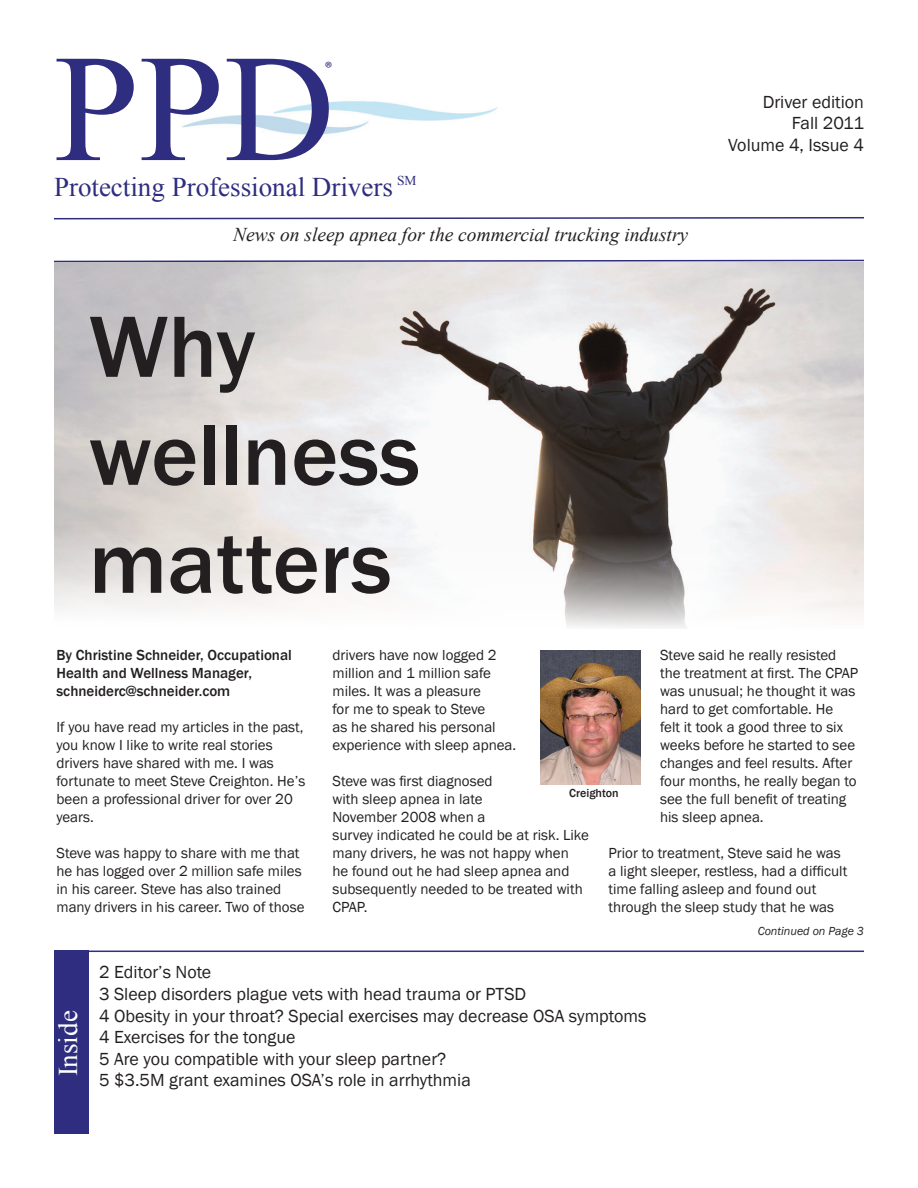
<style>
.page{position:relative;width:918px;height:1188px;background:#fff}
.page>*{position:absolute;margin:0;border:0;box-sizing:border-box;transform-origin:0 0}
.t1{font:153px "Times New Roman";color:#2e2d7f}
.t2{font:500 90px/108px "Franklin Gothic";color:#231f20}
.t3{font:27px "Times New Roman";color:#2e2d7f}
.t4{font:27px "Times New Roman";color:#fff}
.t5{font:italic 19.5px "Times New Roman";color:#231f20}
.t6{font:18px/21.6px "Franklin Gothic";color:#231f20;text-align:right}
.t7{font:18px "Myriad Pro";color:#2e2d7f}
.t8{font:15px/18px "Franklin Gothic";color:#231f20}
.t9{font:500 15px/18px "Franklin Gothic";color:#231f20}
.t10{font:italic 12px "Franklin Gothic";color:#231f20}
.t11{font:500 12px "Franklin Gothic";color:#231f20}
</style>
<div class="page">
<img style="left:182px;top:101px;width:316px;height:34px">
<svg style="left:54px;top:217px;width:810px;height:3px"></svg>
<div style="left:54px;top:950px;width:35px;height:184px;background:#2e2d7f"></div>
<hr style="left:54px;top:951px;width:810px;height:1px;background:#2e2d7f">
<svg style="left:54px;top:259px;width:810px;height:4px"></svg>
<img style="left:541px;top:650px;width:100px;height:134px">
<img style="left:55px;top:262px;width:809px;height:366px">
<h1 class="t1" style="left:54px;top:6px;width:282px">PPD</h1>
<p class="t7" style="left:325px;top:57px;width:9px">®</p>
<h3 class="t3" style="left:54px;top:169px;width:364px">Protecting Professional Drivers <sup>SM</sup></h3>
<h3 class="t5" style="left:233px;top:221px;width:457px">News on sleep apnea for the commercial trucking industry</h3>
<h2 class="t2" style="left:89px;top:294px;width:333px">Why wellness matters</h2>
<p class="t6" style="left:728px;top:91px;width:137px">Driver edition<br>Fall 2011<br>Volume 4, Issue 4</p>
<p class="t9" style="left:56px;top:646px;width:237px">By Christine Schneider, Occupational<br>Health and Wellness Manager, schneiderc@schneider.com</p>
<p class="t8" style="left:56px;top:718px;width:250px">If you have read my articles in the past, you know I like to write real stories drivers have shared with me. I was fortunate to meet Steve Creighton. He’s been a professional driver for over 20 years.</p>
<p class="t8" style="left:56px;top:844px;width:250px">Steve was happy to share with me that he has logged over 2 million safe miles in his career. Steve has also trained many drivers in his career. Two of those</p>
<p class="t8" style="left:332px;top:646px;width:185px">drivers have now logged 2 million and 1 million safe miles. It was a pleasure<br>for me to speak to Steve<br>as he shared his personal experience with sleep apnea.</p>
<p class="t8" style="left:332px;top:772px;width:258px">Steve was first diagnosed<br>with sleep apnea in late<br>November 2008 when a<br>survey indicated he could be at risk. Like many drivers, he was not happy when<br>he found out he had sleep apnea and subsequently needed to be treated with<br>CPAP.</p>
<p class="t8" style="left:660px;top:646px;width:200px">Steve said he really resisted the treatment at first. The CPAP was unusual; he thought it was hard to get comfortable. He<br>felt it took a good three to six weeks before he started to see changes and feel results. After four months, he really began to see the full benefit of treating his sleep apnea.</p>
<p class="t8" style="left:608px;top:844px;width:240px">Prior to treatment, Steve said he was a light sleeper, restless, had a difficult time falling asleep and found out through the sleep study that he was</p>
<p class="t11" style="left:569px;top:786px;width:51px">Creighton</p>
<p class="t10" style="left:758px;top:924px;width:108px">Continued on Page 3</p>
<h3 class="t4" style="left:50px;top:1076px;width:67px;rotate:-90deg">Inside</h3>
<p class="t6" style="left:99px;top:962px;width:549px;text-align:left">2 Editor’s Note<br>3 Sleep disorders plague vets with head trauma or PTSD<br>4 Obesity in your throat? Special exercises may decrease OSA symptoms 4 Exercises for the tongue<br>5 Are you compatible with your sleep partner?<br>5 $3.5M grant examines OSA’s role in arrhythmia</p>
</div>
